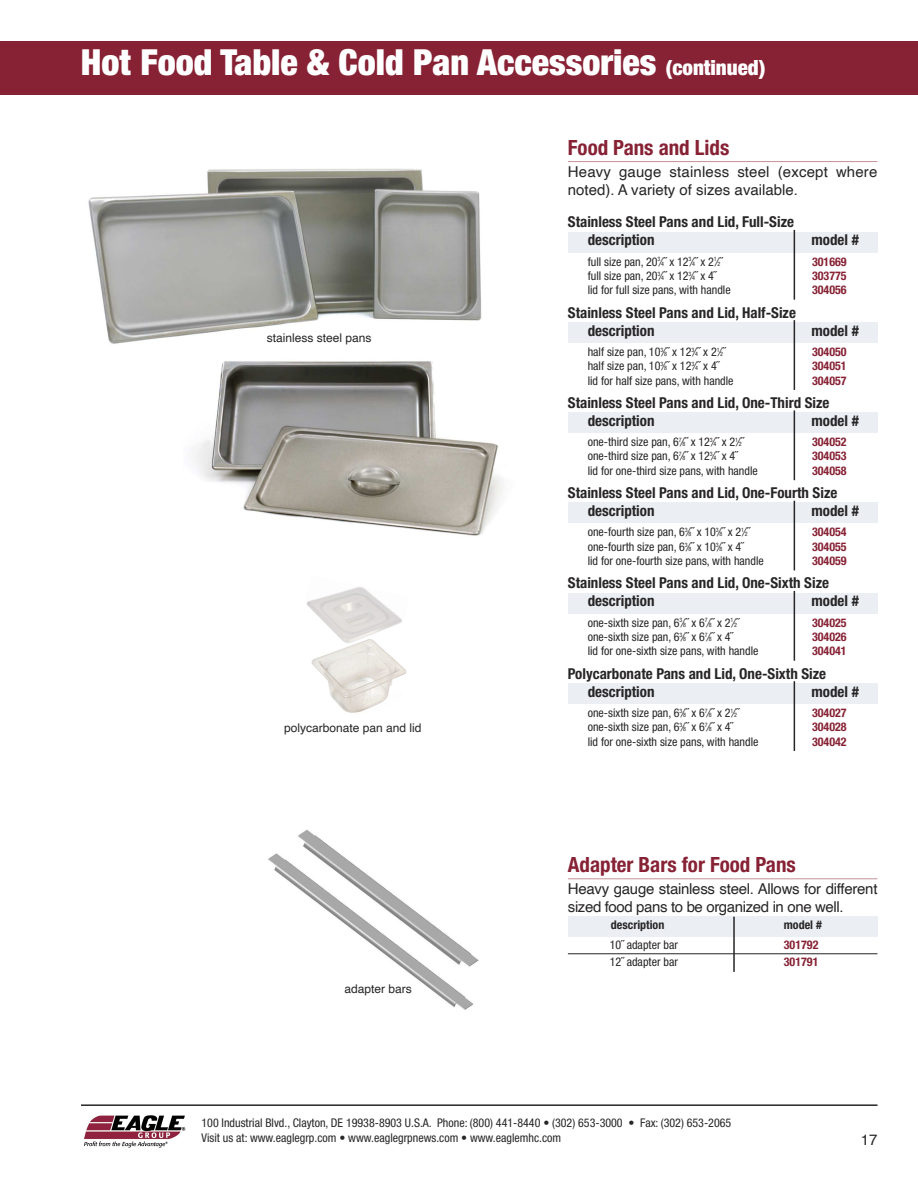
<style>
.page{position:relative;width:918px;height:1188px;background:#fff}
.page>*{position:absolute;margin:0;border:0;box-sizing:border-box;transform-origin:0 0}
.t1{font:900 condensed 36px "Helvetica Neue LT Pro";color:#fff}
.t2{font:700 condensed 21px "Helvetica Neue LT Pro";color:#872235}
.t3{font:700 condensed 15px "Helvetica Neue LT Pro";color:#272526}
.t4{font:15px/18px "Helvetica";letter-spacing:-.02em;color:#272526}
.t5{font:15px/18px "Helvetica";letter-spacing:.01em;color:#272526}
.t6{font:condensed 12px/15px "Helvetica Neue LT Pro";color:#272526}
.t7{font:700 condensed 12px "Helvetica Neue LT Pro";color:#872235}
.t8{font:12px "Helvetica";color:#272526}
.t9{font:700 condensed 12px "Helvetica Neue LT Pro";color:#272526}
.s1{font-size:21px}
.s2{font-size:6px}
</style>
<div class="page">
<div style="left:0;top:41px;width:918px;height:54px;background:#872235"></div>
<hr style="left:81px;top:1104px;width:797px;height:2px;background:#272526">
<img style="left:84px;top:1115px;width:102px;height:32px">
<div style="left:568px;top:232px;width:310px;height:20px;background:#ebeef3"></div>
<hr style="left:568px;top:161px;width:310px;height:1px;background:#c3919a">
<img style="left:88px;top:168px;width:394px;height:176px">
<img style="left:194px;top:361px;width:309px;height:175px">
<img style="left:311px;top:644px;width:96px;height:69px">
<img style="left:306px;top:587px;width:96px;height:57px">
<hr style="left:794px;top:230px;width:1px;height:70px;background:#272526">
<div style="left:568px;top:322px;width:310px;height:20px;background:#ebeef3"></div>
<hr style="left:794px;top:320px;width:1px;height:70px;background:#272526">
<div style="left:568px;top:413px;width:310px;height:20px;background:#ebeef3"></div>
<hr style="left:794px;top:410px;width:1px;height:70px;background:#272526">
<div style="left:568px;top:503px;width:310px;height:20px;background:#ebeef3"></div>
<hr style="left:794px;top:501px;width:1px;height:69px;background:#272526">
<div style="left:568px;top:593px;width:310px;height:20px;background:#ebeef3"></div>
<hr style="left:794px;top:591px;width:1px;height:70px;background:#272526">
<div style="left:568px;top:683px;width:310px;height:21px;background:#ebeef3"></div>
<hr style="left:794px;top:681px;width:1px;height:70px;background:#272526">
<img style="left:268px;top:853px;width:205px;height:157px">
<svg style="left:277px;top:853px;width:196px;height:120px"></svg>
<img style="left:293px;top:830px;width:186px;height:140px">
<div style="left:568px;top:917px;width:310px;height:20px;background:#ebeef3"></div>
<hr style="left:568px;top:953px;width:310px;height:1px;background:#272526">
<hr style="left:733px;top:917px;width:2px;height:55px;background:#272526">
<hr style="left:568px;top:878px;width:310px;height:1px;background:#c3919a">
<h1 class="t1" style="left:81px;top:50px;width:686px">Hot Food Table &amp; Cold Pan Accessories <span class="s1">(continued)</span></h1>
<h2 class="t2" style="left:568px;top:140px;width:163px">Food Pans and Lids</h2>
<p class="t5" style="left:568px;top:164px;width:311px">Heavy gauge stainless steel (except where noted). A variety of sizes available.</p>
<p class="t3" style="left:568px;top:217px;width:228px">Stainless Steel Pans and Lid, Full-Size</p>
<p class="t3" style="left:588px;top:235px;width:68px">description</p>
<p class="t3" style="left:811px;top:235px;width:49px">model #</p>
<p class="t6" style="left:588px;top:255px;width:137px">full size pan, 20<sup>3</sup>⁄<span class="s2">4</span>˝ x 12<sup>3</sup>⁄<span class="s2">4</span>˝ x 2<sup>1</sup>⁄<span class="s2">2</span>˝</p>
<p class="t7" style="left:812px;top:257px;width:36px">301669</p>
<p class="t6" style="left:588px;top:269px;width:130px">full size pan, 20<sup>3</sup>⁄<span class="s2">4</span>˝ x 12<sup>3</sup>⁄<span class="s2">4</span>˝ x 4˝</p>
<p class="t7" style="left:812px;top:271px;width:36px">303775</p>
<p class="t6" style="left:588px;top:284px;width:145px">lid for full size pans, with handle</p>
<p class="t7" style="left:812px;top:286px;width:36px">304056</p>
<p class="t8" style="left:267px;top:333px;width:106px">stainless steel pans</p>
<p class="t8" style="left:284px;top:723px;width:139px">polycarbonate pan and lid</p>
<p class="t8" style="left:345px;top:984px;width:69px">adapter bars</p>
<p class="t3" style="left:568px;top:307px;width:230px">Stainless Steel Pans and Lid, Half-Size</p>
<p class="t3" style="left:588px;top:325px;width:68px">description</p>
<p class="t3" style="left:811px;top:325px;width:49px">model #</p>
<p class="t6" style="left:588px;top:345px;width:139px">half size pan, 10<sup>3</sup>⁄<span class="s2">8</span>˝ x 12<sup>3</sup>⁄<span class="s2">4</span>˝ x 2<sup>1</sup>⁄<span class="s2">2</span>˝</p>
<p class="t7" style="left:812px;top:347px;width:36px">304050</p>
<p class="t6" style="left:588px;top:360px;width:133px">half size pan, 10<sup>3</sup>⁄<span class="s2">8</span>˝ x 12<sup>3</sup>⁄<span class="s2">4</span>˝ x 4˝</p>
<p class="t7" style="left:812px;top:362px;width:36px">304051</p>
<p class="t6" style="left:588px;top:374px;width:147px">lid for half size pans, with handle</p>
<p class="t7" style="left:812px;top:376px;width:36px">304057</p>
<p class="t3" style="left:568px;top:397px;width:263px">Stainless Steel Pans and Lid, One-Third Size</p>
<p class="t3" style="left:588px;top:415px;width:68px">description</p>
<p class="t3" style="left:811px;top:415px;width:49px">model #</p>
<p class="t6" style="left:588px;top:435px;width:158px">one-third size pan, 6<sup>7</sup>⁄<span class="s2">8</span>˝ x 12<sup>3</sup>⁄<span class="s2">4</span>˝ x 2<sup>1</sup>⁄<span class="s2">2</span>˝</p>
<p class="t7" style="left:812px;top:438px;width:36px">304052</p>
<p class="t6" style="left:588px;top:450px;width:151px">one-third size pan, 6<sup>7</sup>⁄<span class="s2">8</span>˝ x 12<sup>3</sup>⁄<span class="s2">4</span>˝ x 4˝</p>
<p class="t7" style="left:812px;top:452px;width:36px">304053</p>
<p class="t6" style="left:588px;top:464px;width:172px">lid for one-third size pans, with handle</p>
<p class="t7" style="left:812px;top:466px;width:36px">304058</p>
<p class="t3" style="left:568px;top:487px;width:271px">Stainless Steel Pans and Lid, One-Fourth Size</p>
<p class="t3" style="left:588px;top:505px;width:68px">description</p>
<p class="t3" style="left:811px;top:505px;width:49px">model #</p>
<p class="t6" style="left:588px;top:526px;width:164px">one-fourth size pan, 6<sup>3</sup>⁄<span class="s2">8</span>˝ x 10<sup>3</sup>⁄<span class="s2">8</span>˝ x 2<sup>1</sup>⁄<span class="s2">2</span>˝</p>
<p class="t7" style="left:812px;top:528px;width:36px">304054</p>
<p class="t6" style="left:588px;top:540px;width:157px">one-fourth size pan, 6<sup>3</sup>⁄<span class="s2">8</span>˝ x 10<sup>3</sup>⁄<span class="s2">8</span>˝ x 4˝</p>
<p class="t7" style="left:812px;top:542px;width:36px">304055</p>
<p class="t6" style="left:588px;top:554px;width:178px">lid for one-fourth size pans, with handle</p>
<p class="t7" style="left:812px;top:557px;width:36px">304059</p>
<p class="t3" style="left:568px;top:578px;width:263px">Stainless Steel Pans and Lid, One-Sixth Size</p>
<p class="t3" style="left:588px;top:596px;width:68px">description</p>
<p class="t3" style="left:811px;top:596px;width:49px">model #</p>
<p class="t6" style="left:588px;top:616px;width:153px">one-sixth size pan, 6<sup>3</sup>⁄<span class="s2">8</span>˝ x 6<sup>7</sup>⁄<span class="s2">8</span>˝ x 2<sup>1</sup>⁄<span class="s2">2</span>˝</p>
<p class="t7" style="left:812px;top:618px;width:36px">304025</p>
<p class="t6" style="left:588px;top:630px;width:147px">one-sixth size pan, 6<sup>3</sup>⁄<span class="s2">8</span>˝ x 6<sup>7</sup>⁄<span class="s2">8</span>˝ x 4˝</p>
<p class="t7" style="left:812px;top:632px;width:36px">304026</p>
<p class="t6" style="left:588px;top:645px;width:172px">lid for one-sixth size pans, with handle</p>
<p class="t7" style="left:812px;top:647px;width:36px">304041</p>
<p class="t3" style="left:568px;top:668px;width:260px">Polycarbonate Pans and Lid, One-Sixth Size</p>
<p class="t3" style="left:588px;top:686px;width:68px">description</p>
<p class="t3" style="left:811px;top:686px;width:49px">model #</p>
<p class="t6" style="left:588px;top:706px;width:153px">one-sixth size pan, 6<sup>3</sup>⁄<span class="s2">8</span>˝ x 6<sup>7</sup>⁄<span class="s2">8</span>˝ x 2<sup>1</sup>⁄<span class="s2">2</span>˝</p>
<p class="t7" style="left:812px;top:708px;width:36px">304027</p>
<p class="t6" style="left:588px;top:721px;width:147px">one-sixth size pan, 6<sup>3</sup>⁄<span class="s2">8</span>˝ x 6<sup>7</sup>⁄<span class="s2">8</span>˝ x 4˝</p>
<p class="t7" style="left:812px;top:723px;width:36px">304028</p>
<p class="t6" style="left:588px;top:735px;width:172px">lid for one-sixth size pans, with handle</p>
<p class="t7" style="left:812px;top:737px;width:36px">304042</p>
<h2 class="t2" style="left:568px;top:857px;width:229px">Adapter Bars for Food Pans</h2>
<p class="t4" style="left:568px;top:881px;width:311px">Heavy gauge stainless steel. Allows for different sized food pans to be organized in one well.</p>
<p class="t9" style="left:611px;top:921px;width:55px">description</p>
<p class="t9" style="left:784px;top:921px;width:39px">model #</p>
<p class="t6" style="left:610px;top:938px;width:70px">10˝ adapter bar</p>
<p class="t7" style="left:784px;top:940px;width:36px">301792</p>
<p class="t6" style="left:610px;top:955px;width:70px">12˝ adapter bar</p>
<p class="t7" style="left:784px;top:958px;width:36px">301791</p>
<p class="t6" style="left:201px;top:1117px;width:531px">100 Industrial Blvd., Clayton, DE 19938-8903 U.S.A. Phone: (800) 441-8440 • (302) 653-3000 • Fax: (302) 653-2065<br>Visit us at: www.eaglegrp.com • www.eaglegrpnews.com • www.eaglemhc.com</p>
<p class="t4" style="left:861px;top:1132px;width:18px">17</p>
</div>
